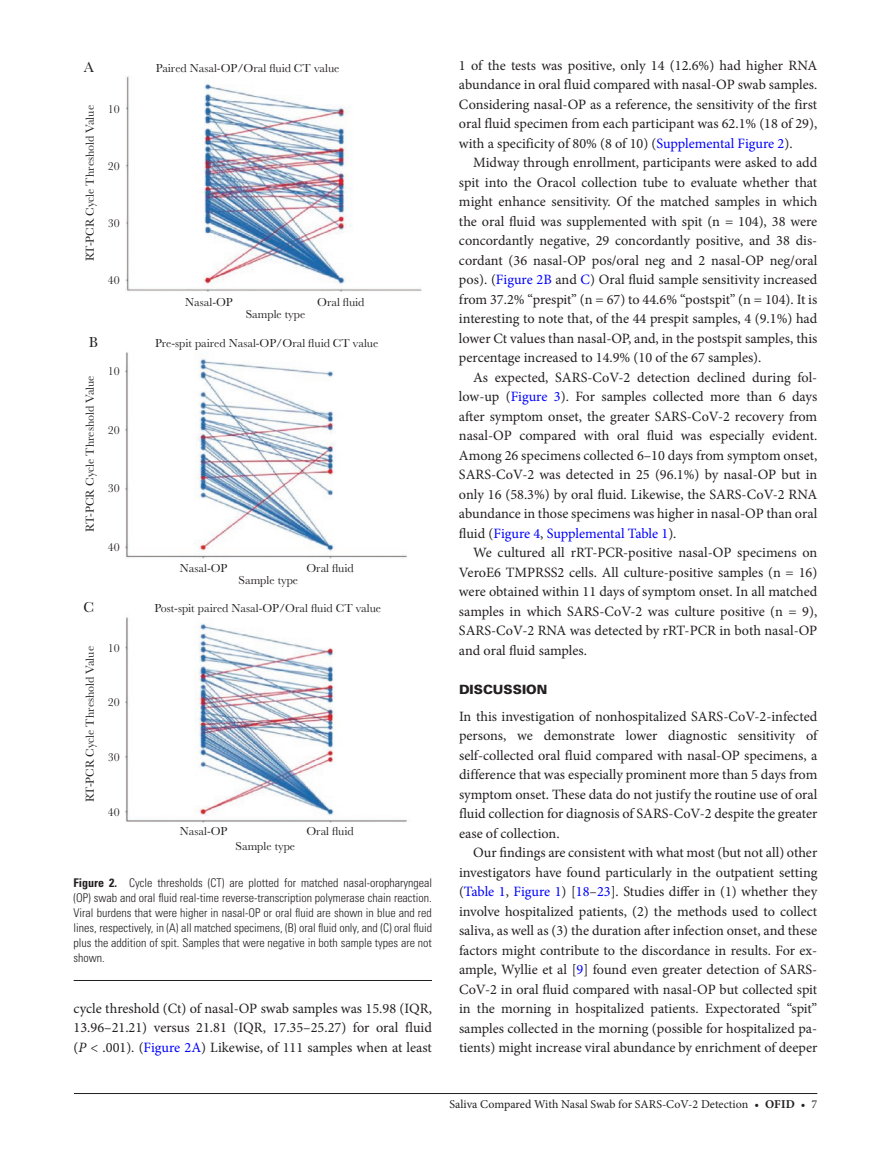
<style>
.page{position:relative;width:891px;height:1174px;background:#fff}
.page>*{position:absolute;margin:0;border:0;box-sizing:border-box;transform-origin:0 0}
.t1{font:15px "Baskerville MT Std";color:#231f20}
.t2{font:14.25px/19.5px "Minion Pro";color:#231f20;text-align:justify}
.t3{font:900 12.75px "Univers LT Std";color:#231f20}
.t4{font:300 condensed 12px/15px "Univers LT Std";color:#231f20;text-align:justify}
.t5{font:12px "Baskerville MT Std";color:#231f20}
.t6{font:12px "Minion Pro";color:#231f20}
.s1{font-weight:700}
.s2{font-style:italic}
.s3{color:#00f}
</style>
<div class="page">
<hr style="left:74px;top:1093px;width:743px;height:1px;background:#231f20">
<hr style="left:74px;top:980px;width:358px;height:1px;background:#231f20">
<img style="left:125px;top:76px;width:297px;height:747px">
<p class="t1" style="left:84px;top:58px;width:12px">A</p>
<p class="t5" style="left:83px;top:261px;width:158px;rotate:-90deg">RT-PCR Cycle Threshold Value</p>
<p class="t5" style="left:108px;top:102px;width:13px">10</p>
<p class="t5" style="left:108px;top:159px;width:13px">20</p>
<p class="t5" style="left:108px;top:216px;width:13px">30</p>
<p class="t5" style="left:108px;top:273px;width:13px">40</p>
<p class="t1" style="left:89px;top:334px;width:11px">B</p>
<p class="t5" style="left:83px;top:532px;width:158px;rotate:-90deg">RT-PCR Cycle Threshold Value</p>
<p class="t5" style="left:108px;top:364px;width:13px">10</p>
<p class="t5" style="left:108px;top:423px;width:13px">20</p>
<p class="t5" style="left:108px;top:482px;width:13px">30</p>
<p class="t5" style="left:108px;top:540px;width:13px">40</p>
<p class="t5" style="left:156px;top:61px;width:185px">Paired Nasal-OP/Oral fluid CT value</p>
<p class="t5" style="left:185px;top:295px;width:49px">Nasal-OP</p>
<p class="t5" style="left:317px;top:295px;width:49px">Oral fluid</p>
<p class="t5" style="left:246px;top:307px;width:61px">Sample type</p>
<p class="t5" style="left:155px;top:336px;width:225px">Pre-spit paired Nasal-OP/Oral fluid CT value</p>
<p class="t5" style="left:180px;top:561px;width:49px">Nasal-OP</p>
<p class="t5" style="left:239px;top:573px;width:61px">Sample type</p>
<p class="t5" style="left:306px;top:561px;width:49px">Oral fluid</p>
<p class="t1" style="left:84px;top:599px;width:12px">C</p>
<p class="t5" style="left:155px;top:601px;width:228px">Post-spit paired Nasal-OP/Oral fluid CT value</p>
<p class="t5" style="left:83px;top:802px;width:158px;rotate:-90deg">RT-PCR Cycle Threshold Value</p>
<p class="t5" style="left:108px;top:641px;width:13px">10</p>
<p class="t5" style="left:108px;top:696px;width:13px">20</p>
<p class="t5" style="left:108px;top:750px;width:13px">30</p>
<p class="t5" style="left:108px;top:805px;width:13px">40</p>
<p class="t5" style="left:180px;top:824px;width:49px">Nasal-OP</p>
<p class="t5" style="left:236px;top:839px;width:61px">Sample type</p>
<p class="t5" style="left:306px;top:824px;width:49px">Oral fluid</p>
<p class="t4" style="left:74px;top:875px;width:360px"><span class="s1">Figure 2.</span> Cycle thresholds (CT) are plotted for matched nasal-oropharyngeal (OP) swab and oral fluid real-time reverse-transcription polymerase chain reaction.<br>Viral burdens that were higher in nasal-OP or oral fluid are shown in blue and red lines, respectively, in (A) all matched specimens, (B) oral fluid only, and (C) oral fluid plus the addition of spit. Samples that were negative in both sample types are not shown.</p>
<p class="t2" style="left:74px;top:998px;width:360px">cycle threshold (Ct) of nasal-OP swab samples was 15.98 (IQR, 13.96–21.21) versus 21.81 (IQR, 17.35–25.27) for oral fluid (<span class="s2">P</span> &lt; .001). (<span class="s3">Figure 2A</span>) Likewise, of 111 samples when at least</p>
<p class="t2" style="left:459px;top:55px;width:360px">1 of the tests was positive, only 14 (12.6%) had higher RNA abundance in oral fluid compared with nasal-OP swab samples.<br>Considering nasal-OP as a reference, the sensitivity of the first oral fluid specimen from each participant was 62.1% (18 of 29), with a specificity of 80% (8 of 10) (<span class="s3">Supplemental Figure 2</span>).</p>
<p class="t2" style="left:459px;top:153px;width:360px;text-indent:14px">Midway through enrollment, participants were asked to add spit into the Oracol collection tube to evaluate whether that might enhance sensitivity. Of the matched samples in which the oral fluid was supplemented with spit (n = 104), 38 were concordantly negative, 29 concordantly positive, and 38 dis&shy;cordant (36 nasal-OP pos/oral neg and 2 nasal-OP neg/oral pos). (<span class="s3">Figure 2B</span> and <span class="s3">C</span>) Oral fluid sample sensitivity increased from 37.2% “prespit” (n = 67) to 44.6% “postspit” (n = 104). It is interesting to note that, of the 44 prespit samples, 4 (9.1%) had lower Ct values than nasal-OP, and, in the postspit samples, this percentage increased to 14.9% (10 of the 67 samples).</p>
<p class="t2" style="left:459px;top:367px;width:360px;text-indent:14px">As expected, SARS-CoV-2 detection declined during fol&shy;low-up (<span class="s3">Figure 3</span>). For samples collected more than 6 days after symptom onset, the greater SARS-CoV-2 recovery from nasal-OP compared with oral fluid was especially evident.<br>Among 26 specimens collected 6–10 days from symptom onset, SARS-CoV-2 was detected in 25 (96.1%) by nasal-OP but in only 16 (58.3%) by oral fluid. Likewise, the SARS-CoV-2 RNA abundance in those specimens was higher in nasal-OP than oral fluid (<span class="s3">Figure 4</span>, <span class="s3">Supplemental Table 1</span>).</p>
<p class="t2" style="left:459px;top:543px;width:360px;text-indent:14px">We cultured all rRT-PCR-positive nasal-OP specimens on VeroE6 TMPRSS2 cells. All culture-positive samples (n = 16) were obtained within 11 days of symptom onset. In all matched samples in which SARS-CoV-2 was culture positive (n = 9), SARS-CoV-2 RNA was detected by rRT-PCR in both nasal-OP and oral fluid samples.</p>
<p class="t3" style="left:459px;top:681px;width:90px">DISCUSSION</p>
<p class="t2" style="left:459px;top:706px;width:360px">In this investigation of nonhospitalized SARS-CoV-2-infected persons, we demonstrate lower diagnostic sensitivity of self-collected oral fluid compared with nasal-OP specimens, a difference that was especially prominent more than 5 days from symptom onset. These data do not justify the routine use of oral fluid collection for diagnosis of SARS-CoV-2 despite the greater ease of collection.</p>
<p class="t2" style="left:459px;top:843px;width:360px;text-indent:14px">Our findings are consistent with what most (but not all) other investigators have found particularly in the outpatient setting (<span class="s3">Table 1</span>, <span class="s3">Figure 1</span>) [<span class="s3">18</span>–<span class="s3">23</span>]. Studies differ in (1) whether they involve hospitalized patients, (2) the methods used to collect saliva, as well as (3) the duration after infection onset, and these factors might contribute to the discordance in results. For ex&shy;ample, Wyllie et al [<span class="s3">9</span>] found even greater detection of SARS-CoV-2 in oral fluid compared with nasal-OP but collected spit in the morning in hospitalized patients. Expectorated “spit” samples collected in the morning (possible for hospitalized pa&shy;tients) might increase viral abundance by enrichment of deeper</p>
<p class="t6" style="left:450px;top:1096px;width:369px">Saliva Compared With Nasal Swab for SARS-CoV-2 Detection • <span class="s1">ofid</span> • 7</p>
</div>
